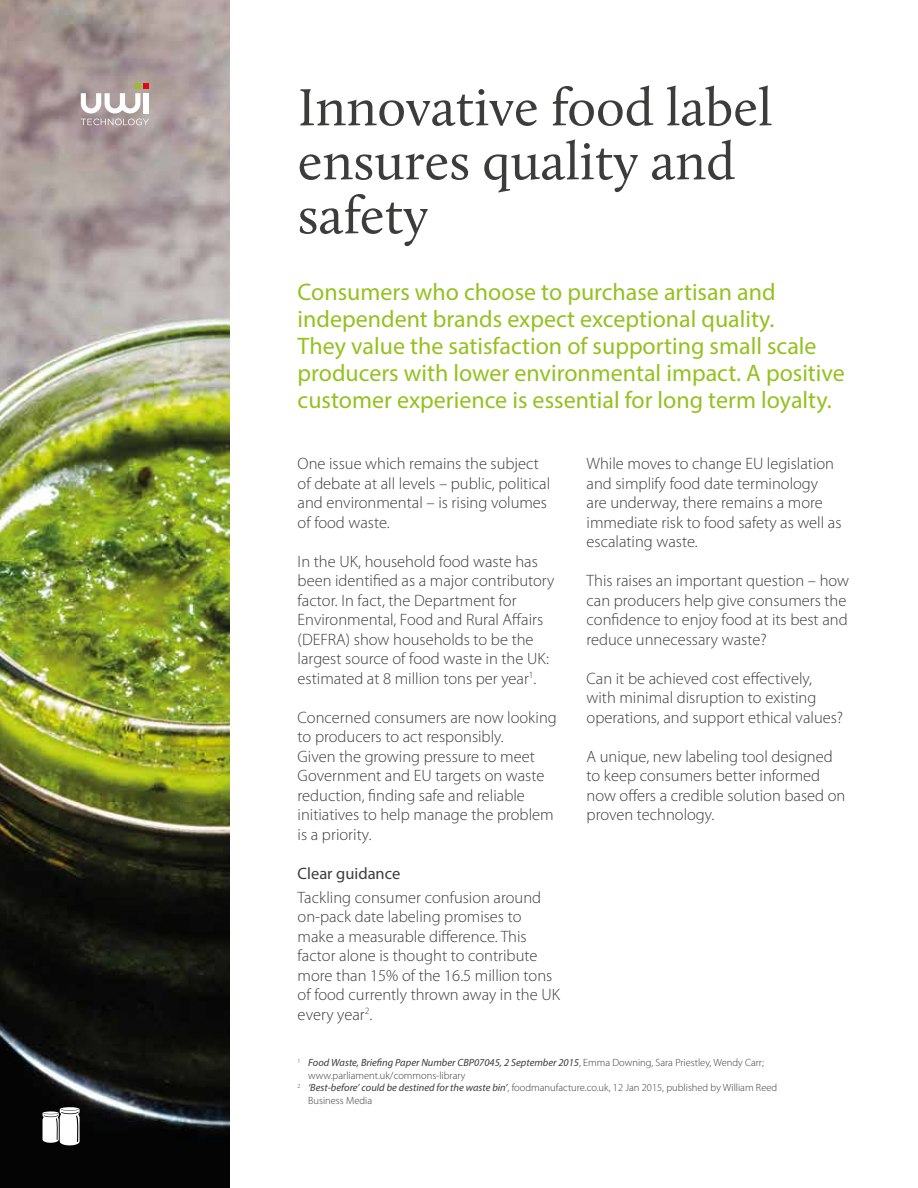
<style>
.page{position:relative;width:918px;height:1188px;background:#fff}
.page>*{position:absolute;margin:0;border:0;box-sizing:border-box;transform-origin:0 0}
.t1{font:54px/54px "Calluna";color:#3c3c3b}
.t2{font:24px/27px "Myriad Pro";color:#95c11f}
.t3{font:300 16.5px/19.5px "Myriad Pro";color:#3c3c3b}
.t4{font:16.5px "Myriad Pro";color:#3c3c3b}
.t5{font:300 10.5px "Myriad Pro";color:#3c3c3b}
.t6{font:italic 10.5px "Myriad Pro";color:#3c3c3b}
.s1{font-weight:300;font-style:normal}
.s2{font-weight:400;font-style:italic}
</style>
<div class="page">
<img style="left:0;top:0;width:230px;height:1188px">
<svg style="left:81px;top:119px;width:68px;height:6px"></svg>
<svg style="left:81px;top:83px;width:68px;height:30px"></svg>
<svg style="left:43px;top:1107px;width:37px;height:39px"></svg>
<h1 class="t1" style="left:298px;top:80px;width:476px">Innovative food label ensures quality and safety</h1>
<p class="t2" style="left:298px;top:278px;width:549px">Consumers who choose to purchase artisan and independent brands expect exceptional quality.<br>They value the satisfaction of supporting small scale producers with lower environmental impact. A positive customer experience is essential for long term loyalty.</p>
<p class="t3" style="left:298px;top:454px;width:254px">One issue which remains the subject of debate at all levels – public, political and environmental – is rising volumes of food waste.</p>
<p class="t3" style="left:298px;top:552px;width:258px">In the UK, household food waste has been identified as a major contributory factor. In fact, the Department for Environmental, Food and Rural Affairs (DEFRA) show households to be the largest source of food waste in the UK: estimated at 8 million tons per year<sup>1</sup>.</p>
<p class="t3" style="left:298px;top:708px;width:261px">Concerned consumers are now looking to producers to act responsibly.<br>Given the growing pressure to meet<br>Government and EU targets on waste reduction, finding safe and reliable initiatives to help manage the problem is a priority.</p>
<p class="t4" style="left:298px;top:863px;width:104px">Clear guidance</p>
<p class="t3" style="left:298px;top:888px;width:264px">Tackling consumer confusion around on-pack date labeling promises to make a measurable difference. This factor alone is thought to contribute more than 15% of the 16.5 million tons of food currently thrown away in the UK every year<sup>2</sup>.</p>
<p class="t3" style="left:587px;top:454px;width:256px">While moves to change EU legislation and simplify food date terminology are underway, there remains a more immediate risk to food safety as well as escalating waste.</p>
<p class="t3" style="left:587px;top:571px;width:264px">This raises an important question – how can producers help give consumers the confidence to enjoy food at its best and reduce unnecessary waste?</p>
<p class="t3" style="left:587px;top:669px;width:258px">Can it be achieved cost effectively, with minimal disruption to existing operations, and support ethical values?</p>
<p class="t3" style="left:587px;top:747px;width:260px">A unique, new labeling tool designed to keep consumers better informed now offers a credible solution based on proven technology.</p>
<p class="t6" style="left:298px;top:1056px;width:468px"><sup>1</sup> Food Waste, Briefing Paper Number CBP07045, 2 September 2015<span class="s1">, Emma Downing, Sara Priestley, Wendy Carr;</span></p>
<p class="t5" style="left:308px;top:1070px;width:159px">www.parliament.uk/commons-library</p>
<p class="t5" style="left:298px;top:1082px;width:481px"><sup>2</sup> <span class="s2">‘Best-before’ could be destined for the waste bin’</span>, foodmanufacture.co.uk, 12 Jan 2015, published by William Reed</p>
<p class="t5" style="left:308px;top:1095px;width:65px">Business Media</p>
</div>
